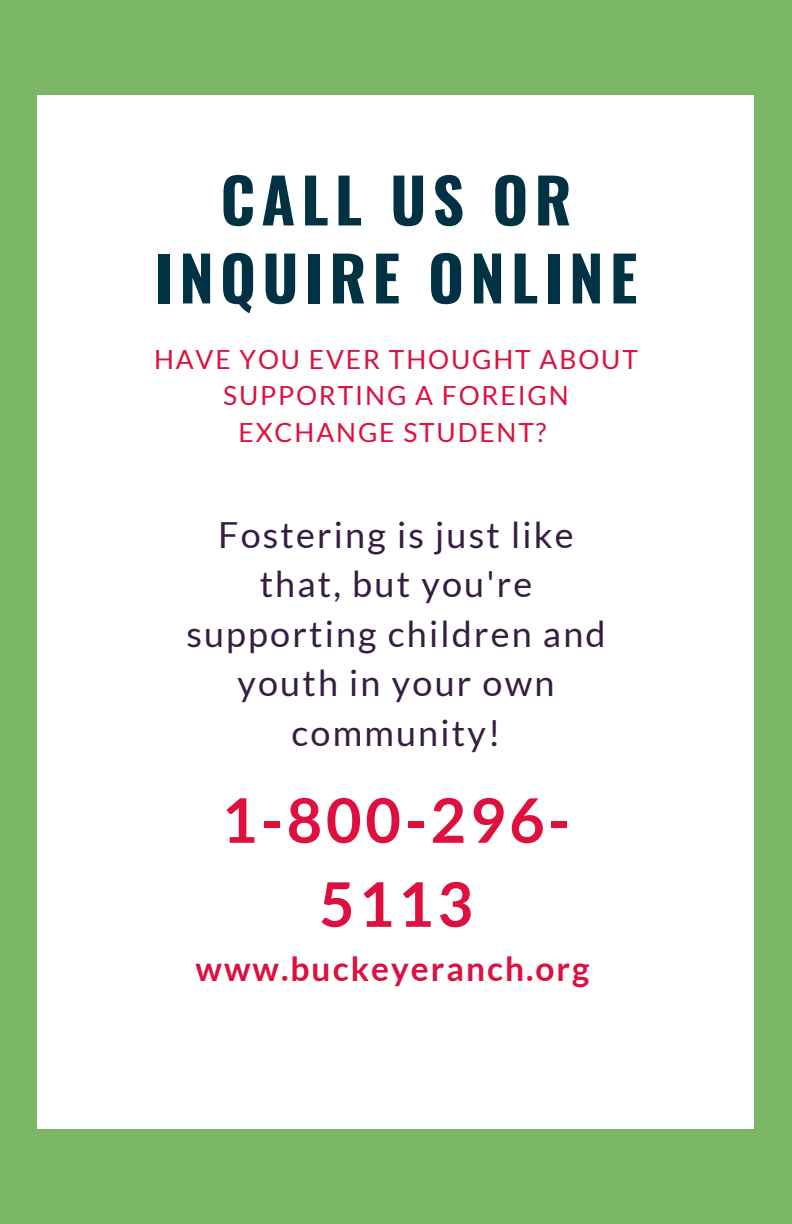
<style>
.page{position:relative;width:792px;height:1224px;background:#7bb664}
.page>*{position:absolute;margin:0;border:0;box-sizing:border-box;transform-origin:0 0}
.t1{font:700 61.6px/78px "Oswald";letter-spacing:.1em;color:#003243;text-align:center}
.t2{font:700 61.4px/84px "Lato";letter-spacing:.06em;color:#dd103f;text-align:center}
.t3{font:36px/49.6px "Lato";letter-spacing:.06em;color:#361e42;text-align:center}
.t4{font:700 33.4px "Lato";letter-spacing:.06em;color:#dd103f}
.t5{font:26.4px/36.4px "Lato";letter-spacing:.07em;color:#dd103f;text-align:center}
</style>
<div class="page">
<div style="left:37px;top:95px;width:717px;height:1033px;background:#fff"></div>
<h1 class="t1" style="left:155px;top:159px;width:484px">CALL US OR<br>INQUIRE ONLINE</h1>
<p class="t5" style="left:154px;top:341px;width:485px">HAVE YOU EVER THOUGHT ABOUT<br>SUPPORTING A FOREIGN<br>EXCHANGE STUDENT?</p>
<p class="t3" style="left:186px;top:509px;width:421px">Fostering is just like that, but you're supporting children and youth in your own community!</p>
<h2 class="t2" style="left:221px;top:777px;width:351px">1-800-296-<br>5113</h2>
<p class="t4" style="left:196px;top:948px;width:396px">www.buckeyeranch.org</p>
</div>
